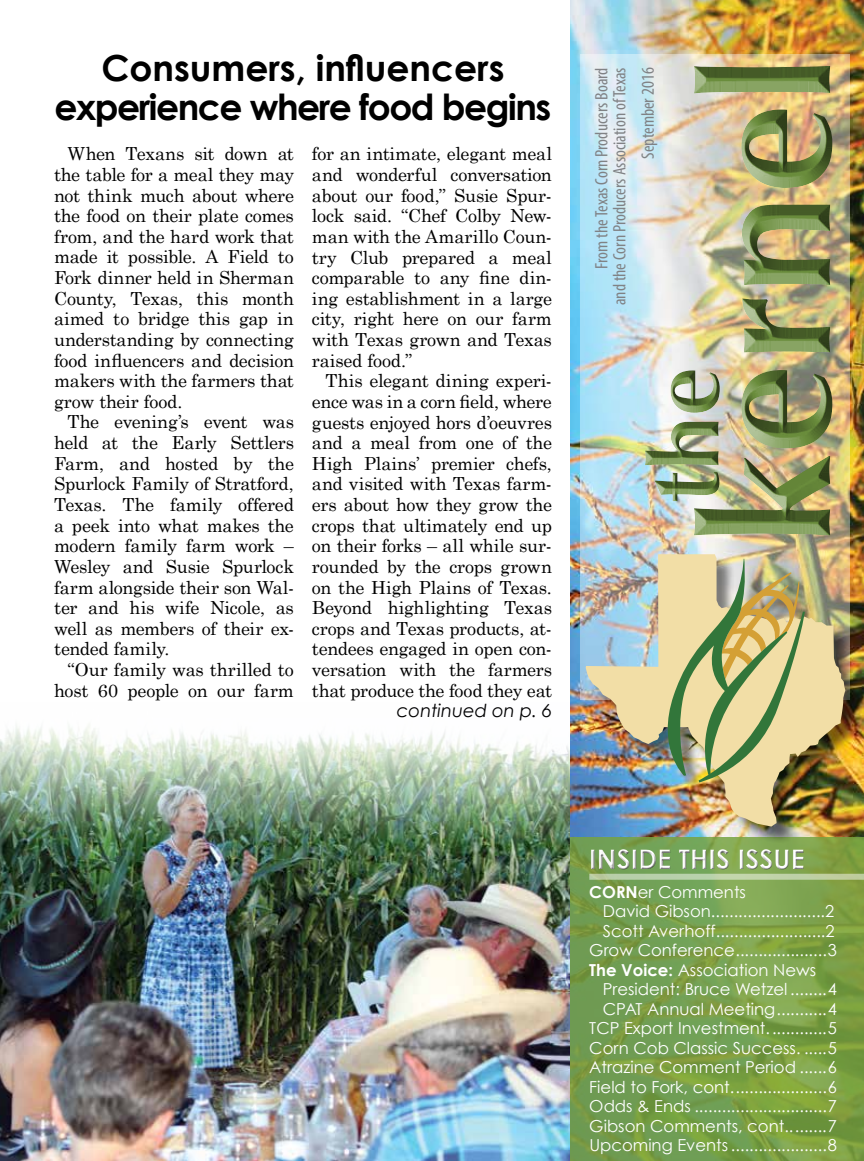
<style>
.page{position:relative;width:864px;height:1161px;background:#fff}
.page>*{position:absolute;margin:0;border:0;box-sizing:border-box;transform-origin:0 0}
.t1{font:277.5px "Iris UPC Bold";color:#6a8d3c}
.t2{font:150px "Iris UPC Bold";color:#6a8d3c}
.t3{font:700 36px/39px "Century Gothic";letter-spacing:-.04em;color:#000;text-align:center}
.t4{font:700 27px "Century Gothic";color:#fff}
.t5{font:18px/20.7px "Century Schoolbook";letter-spacing:-.01em;color:#000;text-align:justify}
.t6{font:condensed 18px/18px "Myriad Pro";color:#808285;text-align:right}
.t7{font:italic 18px "Century Gothic";color:#000}
.t8{font:16.5px "Century Gothic";color:#fff}
.s1{font-weight:700}
</style>
<div class="page">
<img style="left:0;top:725px;width:570px;height:436px">
<img style="left:570px;top:0;width:294px;height:837px">
<svg style="left:570px;top:837px;width:294px;height:324px;background:#779e49"></svg>
<div style="left:579px;top:842px;width:236px;height:35px;background:#000;opacity:.75"></div>
<svg style="left:589px;top:874px;width:275px;height:6px;background:#b9cea3"></svg>
<img style="left:580px;top:54px;width:270px;height:646px">
<div style="left:588px;top:557px;width:275px;height:288px;background:#000;opacity:.5"></div>
<img style="left:586px;top:554px;width:259px;height:273px">
<img style="left:656px;top:559px;width:149px;height:223px">
<div style="left:682px;top:54px;width:153px;height:494px;background:#fff;opacity:.75"></div>
<div style="left:687px;top:54px;width:157px;height:494px;background:#000;opacity:.75"></div>
<div style="left:633px;top:358px;width:89px;height:156px;background:#fff;opacity:.75"></div>
<div style="left:637px;top:358px;width:94px;height:156px;background:#000;opacity:.75"></div>
<h3 class="t3" style="left:55px;top:48px;width:498px">Consumers, influencers experience where food begins</h3>
<p class="t5" style="left:68px;top:143px;width:228px">When Texans sit down at</p>
<p class="t5" style="left:54px;top:164px;width:242px">the table for a meal they may not think much about where the food on their plate comes from, and the hard work that made it possible. A Field to Fork dinner held in Sherman County, Texas, this month aimed to bridge this gap in understanding by connecting food influencers and decision makers with the farmers that grow their food.</p>
<p class="t5" style="left:54px;top:411px;width:242px;text-indent:14px">The evening’s event was held at the Early Settlers Farm, and hosted by the Spurlock Family of Stratford, Texas. The family offered a peek into what makes the modern family farm work – Wesley and Susie Spurlock farm alongside their son Wal&shy;ter and his wife Nicole, as well as members of their ex&shy;tended family.</p>
<p class="t5" style="left:54px;top:659px;width:241px;text-align:right">“Our family was thrilled to host 60 people on our farm</p>
<p class="t5" style="left:312px;top:143px;width:242px">for an intimate, elegant meal and wonderful conversation about our food,” Susie Spur&shy;lock said. “Chef Colby New&shy;man with the Amarillo Coun&shy;try Club prepared a meal comparable to any fine din&shy;ing establishment in a large city, right here on our farm with Texas grown and Texas raised food.”</p>
<p class="t5" style="left:312px;top:370px;width:242px;text-indent:14px">This elegant dining experi&shy;ence was in a corn field, where guests enjoyed hors d’oeuvres and a meal from one of the High Plains’ premier chefs, and visited with Texas farm&shy;ers about how they grow the crops that ultimately end up on their forks – all while sur&shy;rounded by the crops grown on the High Plains of Texas.<br>Beyond highlighting Texas crops and Texas products, at&shy;tendees engaged in open con&shy;versation with the farmers that produce the food they eat</p>
<p class="t7" style="left:397px;top:700px;width:157px">continued on p. 6</p>
<p class="t6" style="left:592px;top:305px;width:239px;rotate:-90deg">From the Texas Corn Producers Board<br>and the Corn Producers Association of Texas</p>
<h1 class="t1" style="left:595px;top:545px;width:493px;rotate:-90deg">kernel</h1>
<p class="t6" style="left:639px;top:159px;width:93px;rotate:-90deg">September 2016</p>
<h2 class="t2" style="left:591px;top:503px;width:137px;rotate:-90deg">the</h2>
<h3 class="t4" style="left:589px;top:842px;width:217px">INSIDE THIS ISSUE</h3>
<p class="t8" style="left:589px;top:881px;width:158px"><span class="s1">CORN</span>er Comments</p>
<p class="t8" style="left:603px;top:901px;width:233px">David Gibson.........................2</p>
<p class="t8" style="left:603px;top:920px;width:233px">Scott Averhoff........................2</p>
<p class="t8" style="left:589px;top:940px;width:249px">Grow Conference....................3</p>
<p class="t8" style="left:589px;top:959px;width:228px"><span class="s1">The Voice:</span> Association News</p>
<p class="t8" style="left:603px;top:979px;width:236px">President: Bruce Wetzel ........4</p>
<p class="t8" style="left:603px;top:998px;width:236px">CPAT Annual Meeting...........4</p>
<p class="t8" style="left:589px;top:1018px;width:249px">TCP Export Investment.............5</p>
<p class="t8" style="left:589px;top:1038px;width:249px">Corn Cob Classic Success. .....5</p>
<p class="t8" style="left:589px;top:1057px;width:249px">Atrazine Comment Period ......6</p>
<p class="t8" style="left:589px;top:1077px;width:249px">Field to Fork, cont.....................6</p>
<p class="t8" style="left:589px;top:1096px;width:249px">Odds &amp; Ends .............................7</p>
<p class="t8" style="left:589px;top:1116px;width:249px">Gibson Comments, cont.........7</p>
<p class="t8" style="left:589px;top:1135px;width:249px">Upcoming Events .....................8</p>
</div>
